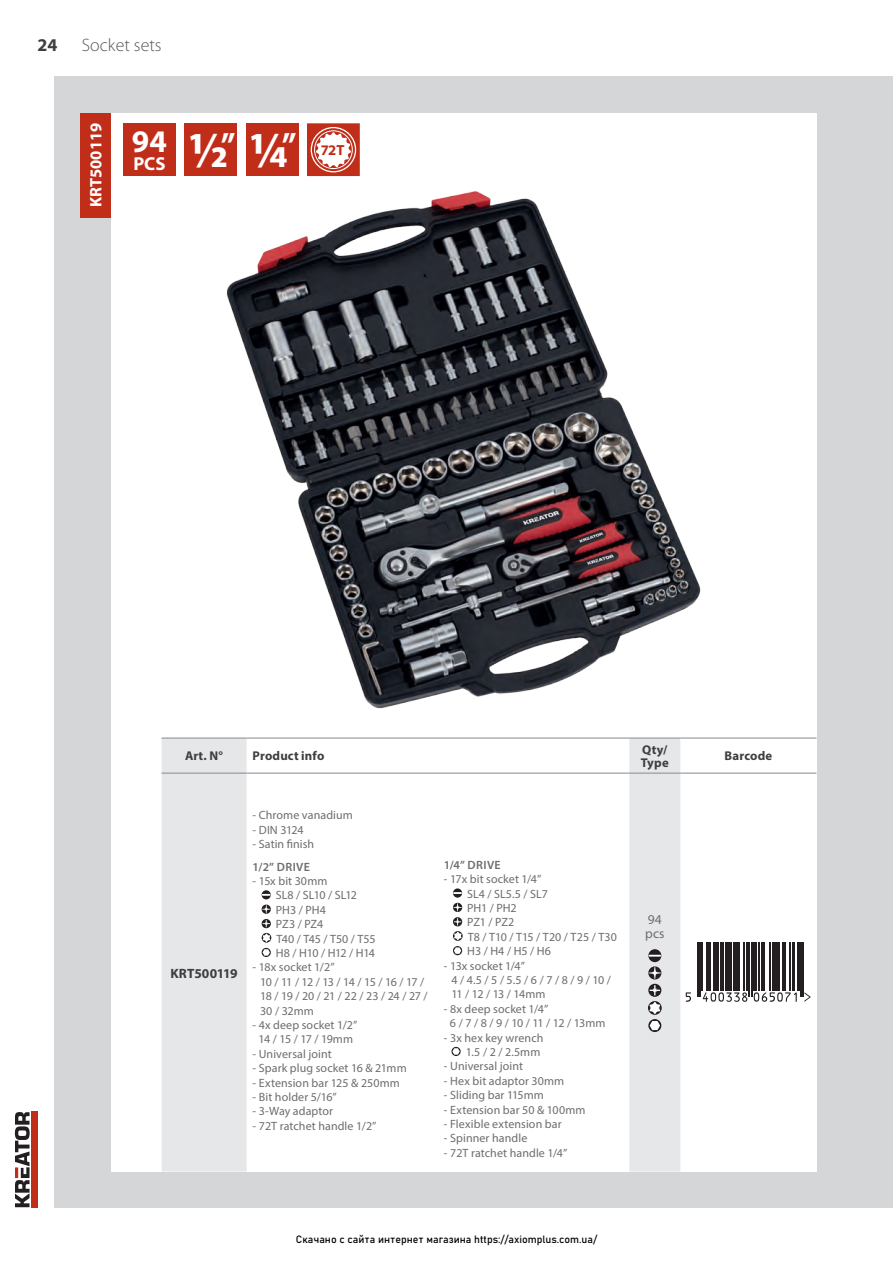
<style>
.page{position:relative;width:893px;height:1263px;background:#fff}
.page>*{position:absolute;margin:0;border:0;box-sizing:border-box;transform-origin:0 0}
.t1{font:700 50.25px "Myriad Pro";color:#fff;scale:.93 1}
.t2{font:700 31.5px "Myriad Pro";color:#fff}
.t3{font:700 18.75px "Myriad Pro";color:#fff}
.t4{font:300 18px "Myriad Pro";color:#57585a}
.t5{font:700 18px "Myriad Pro";color:#3e3e3f}
.t6{font:700 16.65px "Myriad Pro";color:#fff}
.t7{font:700 14.7px "Myriad Pro";color:#c02d19}
.t8{font:700 13.5px "Myriad Pro";letter-spacing:-.005em;color:#3e3e3f}
.t9{font:13.5px/13.5px "Myriad Pro";color:#6c6d70}
.t10{font:700 12.75px/13.5px "Myriad Pro";letter-spacing:.01em;color:#3e3e3f}
.t11{font:12px/14.4px "Myriad Pro";letter-spacing:.005em;color:#6c6d70}
.t12{font:12px/14.4px "Myriad Pro";letter-spacing:-.02em;color:#6c6d70}
.t13{font:600 12px "Myriad Pro";letter-spacing:.035em;color:#6c6d70}
.t14{font:10.5px "Bahnschrift";color:#000}
</style>
<div class="page">
<div style="left:54px;top:77px;width:839px;height:1131px;background:#d5d6d8"></div>
<div style="left:31px;top:1111px;width:7px;height:97px;background:#c02d19"></div>
<svg style="left:15px;top:1112px;width:15px;height:95px"></svg>
<div style="left:81px;top:113px;width:38px;height:104px;background:#c02d19"></div>
<div style="left:111px;top:113px;width:705px;height:1058px;background:#fff"></div>
<svg style="left:162px;top:739px;width:518px;height:432px"></svg>
<hr style="left:162px;top:738px;width:85px;height:1px;background:#87898c">
<hr style="left:247px;top:738px;width:191px;height:1px;background:#87898c">
<hr style="left:438px;top:738px;width:191px;height:1px;background:#87898c">
<hr style="left:629px;top:738px;width:51px;height:1px;background:#87898c">
<hr style="left:680px;top:738px;width:136px;height:1px;background:#87898c">
<hr style="left:162px;top:773px;width:85px;height:1px;background:#87898c">
<hr style="left:247px;top:773px;width:191px;height:1px;background:#87898c">
<hr style="left:438px;top:773px;width:191px;height:1px;background:#87898c">
<hr style="left:629px;top:773px;width:51px;height:1px;background:#87898c">
<hr style="left:680px;top:773px;width:136px;height:1px;background:#87898c">
<svg style="left:262px;top:890px;width:9px;height:9px"></svg>
<svg style="left:263px;top:894px;width:7px;height:2px"></svg>
<svg style="left:262px;top:905px;width:9px;height:9px"></svg>
<svg style="left:262px;top:919px;width:9px;height:9px"></svg>
<svg style="left:263px;top:920px;width:7px;height:7px"></svg>
<svg style="left:263px;top:933px;width:7px;height:9px"></svg>
<svg style="left:262px;top:948px;width:9px;height:9px"></svg>
<svg style="left:262px;top:949px;width:8px;height:7px"></svg>
<div style="left:453px;top:888px;width:9px;height:10px;background:#231f20;border-radius:50%"></div>
<svg style="left:454px;top:892px;width:7px;height:2px"></svg>
<svg style="left:453px;top:903px;width:9px;height:9px"></svg>
<svg style="left:453px;top:917px;width:9px;height:9px"></svg>
<svg style="left:454px;top:918px;width:7px;height:7px"></svg>
<svg style="left:453px;top:931px;width:10px;height:10px"></svg>
<svg style="left:454px;top:931px;width:8px;height:9px"></svg>
<svg style="left:453px;top:946px;width:9px;height:9px"></svg>
<svg style="left:454px;top:947px;width:7px;height:7px"></svg>
<svg style="left:451px;top:1047px;width:10px;height:9px"></svg>
<svg style="left:452px;top:1048px;width:8px;height:7px"></svg>
<svg style="left:648px;top:1001px;width:14px;height:14px"></svg>
<svg style="left:649px;top:1002px;width:11px;height:12px"></svg>
<svg style="left:648px;top:966px;width:13px;height:13px"></svg>
<svg style="left:648px;top:949px;width:13px;height:13px"></svg>
<svg style="left:648px;top:984px;width:13px;height:13px"></svg>
<svg style="left:650px;top:985px;width:10px;height:10px"></svg>
<svg style="left:648px;top:1019px;width:13px;height:13px"></svg>
<svg style="left:650px;top:1021px;width:10px;height:9px"></svg>
<svg style="left:685px;top:942px;width:117px;height:60px"></svg>
<hr style="left:697px;top:942px;width:1px;height:55px;background:#231f20">
<hr style="left:699px;top:942px;width:2px;height:55px;background:#231f20">
<hr style="left:702px;top:942px;width:1px;height:49px;background:#231f20">
<hr style="left:706px;top:942px;width:2px;height:49px;background:#231f20">
<hr style="left:710px;top:942px;width:1px;height:49px;background:#231f20">
<hr style="left:713px;top:942px;width:3px;height:49px;background:#231f20">
<hr style="left:717px;top:942px;width:2px;height:49px;background:#231f20">
<hr style="left:721px;top:942px;width:3px;height:49px;background:#231f20">
<div style="left:725px;top:942px;width:5px;height:49px;background:#231f20"></div>
<hr style="left:731px;top:942px;width:1px;height:49px;background:#231f20">
<div style="left:733px;top:942px;width:5px;height:49px;background:#231f20"></div>
<hr style="left:739px;top:942px;width:1px;height:49px;background:#231f20">
<hr style="left:743px;top:942px;width:1px;height:49px;background:#231f20">
<hr style="left:747px;top:942px;width:1px;height:49px;background:#231f20">
<hr style="left:749px;top:942px;width:1px;height:55px;background:#231f20">
<hr style="left:751px;top:942px;width:1px;height:55px;background:#231f20">
<hr style="left:753px;top:942px;width:4px;height:49px;background:#231f20">
<hr style="left:759px;top:942px;width:1px;height:49px;background:#231f20">
<hr style="left:761px;top:942px;width:1px;height:49px;background:#231f20">
<hr style="left:763px;top:942px;width:1px;height:49px;background:#231f20">
<hr style="left:769px;top:942px;width:1px;height:49px;background:#231f20">
<hr style="left:772px;top:942px;width:4px;height:49px;background:#231f20">
<hr style="left:777px;top:942px;width:3px;height:49px;background:#231f20">
<hr style="left:782px;top:942px;width:1px;height:49px;background:#231f20">
<hr style="left:785px;top:942px;width:1px;height:49px;background:#231f20">
<hr style="left:789px;top:942px;width:1px;height:49px;background:#231f20">
<hr style="left:792px;top:942px;width:3px;height:49px;background:#231f20">
<hr style="left:797px;top:942px;width:2px;height:49px;background:#231f20">
<hr style="left:800px;top:942px;width:1px;height:55px;background:#231f20">
<hr style="left:802px;top:942px;width:2px;height:55px;background:#231f20">
<svg style="left:686px;top:992px;width:5px;height:10px"></svg>
<svg style="left:703px;top:992px;width:44px;height:10px"></svg>
<svg style="left:754px;top:992px;width:43px;height:10px"></svg>
<svg style="left:804px;top:992px;width:7px;height:10px"></svg>
<img style="left:226px;top:166px;width:475px;height:543px">
<div style="left:123px;top:123px;width:53px;height:53px;background:#c02d19"></div>
<svg style="left:310px;top:126px;width:47px;height:47px"></svg>
<svg style="left:316px;top:132px;width:35px;height:35px"></svg>
<div style="left:314px;top:131px;width:38px;height:38px;border:1px solid #fff;border-radius:50%"></div>
<div style="left:311px;top:127px;width:45px;height:45px;border:1px solid #fff;border-radius:50%"></div>
<div style="left:307px;top:123px;width:53px;height:53px;border:2px solid #c02d19"></div>
<div style="left:185px;top:123px;width:52px;height:53px;background:#c02d19"></div>
<div style="left:246px;top:123px;width:52px;height:53px;background:#c02d19"></div>
<h3 class="t5" style="left:38px;top:33px;width:21px">24</h3>
<h3 class="t4" style="left:82px;top:35px;width:81px">Socket sets</h3>
<h3 class="t6" style="left:85px;top:207px;width:86px;rotate:-90deg">KRT500119</h3>
<h2 class="t2" style="left:132px;top:121px;width:36px">94</h2>
<h3 class="t3" style="left:133px;top:152px;width:34px">PCS</h3>
<h1 class="t1" style="left:190px;top:117px;width:117px">1/2<sup>”</sup> ¼<sup>”</sup></h1>
<p class="t7" style="left:321px;top:141px;width:25px">72T</p>
<p class="t10" style="left:185px;top:749px;width:40px">Art. N°</p>
<p class="t10" style="left:253px;top:749px;width:73px">Product info</p>
<p class="t10" style="left:641px;top:742px;width:29px">Qty/<br>Type</p>
<p class="t10" style="left:725px;top:749px;width:49px">Barcode</p>
<p class="t8" style="left:170px;top:965px;width:69px">KRT500119</p>
<p class="t11" style="left:253px;top:808px;width:102px">- Chrome vanadium</p>
<p class="t11" style="left:253px;top:822px;width:52px">- DIN 3124</p>
<p class="t11" style="left:253px;top:837px;width:63px">- Satin finish</p>
<p class="t13" style="left:253px;top:859px;width:59px">1/2” DRIVE</p>
<p class="t11" style="left:276px;top:873px;width:101px;text-indent:-23px">- 15x bit 30mm<br>SL8 / SL10 / SL12<br>PH3 / PH4<br>PZ3 / PZ4<br>T40 / T45 / T50 / T55<br>H8 / H10 / H12 / H14</p>
<p class="t12" style="left:260px;top:960px;width:169px;text-indent:-8px">- 18x socket 1/2”<br>10 / 11 / 12 / 13 / 14 / 15 / 16 / 17 /<br>18 / 19 / 20 / 21 / 22 / 23 / 24 / 27 /<br>30 / 32mm</p>
<p class="t11" style="left:253px;top:1017px;width:106px;text-align:center">- 4x deep socket 1/2”<br>14 / 15 / 17 / 19mm</p>
<p class="t11" style="left:253px;top:1046px;width:81px">- Universal joint</p>
<p class="t11" style="left:253px;top:1061px;width:156px">- Spark plug socket 16 &amp; 21mm</p>
<p class="t11" style="left:253px;top:1075px;width:149px">- Extension bar 125 &amp; 250mm</p>
<p class="t11" style="left:253px;top:1089px;width:85px">- Bit holder 5/16”</p>
<p class="t11" style="left:253px;top:1104px;width:82px">- 3-Way adaptor</p>
<p class="t11" style="left:253px;top:1118px;width:125px">- 72T ratchet handle 1/2”</p>
<p class="t13" style="left:444px;top:857px;width:58px">1/4” DRIVE</p>
<p class="t11" style="left:467px;top:872px;width:151px;text-indent:-23px">- 17x bit socket 1/4”<br>SL4 / SL5.5 / SL7<br>PH1 / PH2<br>PZ1 / PZ2<br>T8 / T10 / T15 / T20 / T25 / T30<br>H3 / H4 / H5 / H6</p>
<p class="t11" style="left:451px;top:958px;width:161px;text-indent:-8px">- 13x socket 1/4”<br>4 / 4.5 / 5 / 5.5 / 6 / 7 / 8 / 9 / 10 /<br>11 / 12 / 13 / 14mm</p>
<p class="t11" style="left:450px;top:1001px;width:157px;text-indent:-6px">- 8x deep socket 1/4”<br>6 / 7 / 8 / 9 / 10 / 11 / 12 / 13mm</p>
<p class="t11" style="left:444px;top:1030px;width:101px;text-align:right">- 3x hex key wrench<br>1.5 / 2 / 2.5mm</p>
<p class="t11" style="left:444px;top:1059px;width:81px">- Universal joint</p>
<p class="t11" style="left:444px;top:1073px;width:122px">- Hex bit adaptor 30mm</p>
<p class="t11" style="left:444px;top:1088px;width:101px">- Sliding bar 115mm</p>
<p class="t11" style="left:444px;top:1102px;width:143px">- Extension bar 50 &amp; 100mm</p>
<p class="t11" style="left:444px;top:1116px;width:119px">- Flexible extension bar</p>
<p class="t11" style="left:444px;top:1131px;width:85px">- Spinner handle</p>
<p class="t11" style="left:444px;top:1145px;width:125px">- 72T ratchet handle 1/4”</p>
<p class="t9" style="left:645px;top:912px;width:21px">94 pcs</p>
<p class="t14" style="left:296px;top:1232px;width:303px">Скачано с сайта интернет магазина https://axiomplus.com.ua/</p>
</div>
